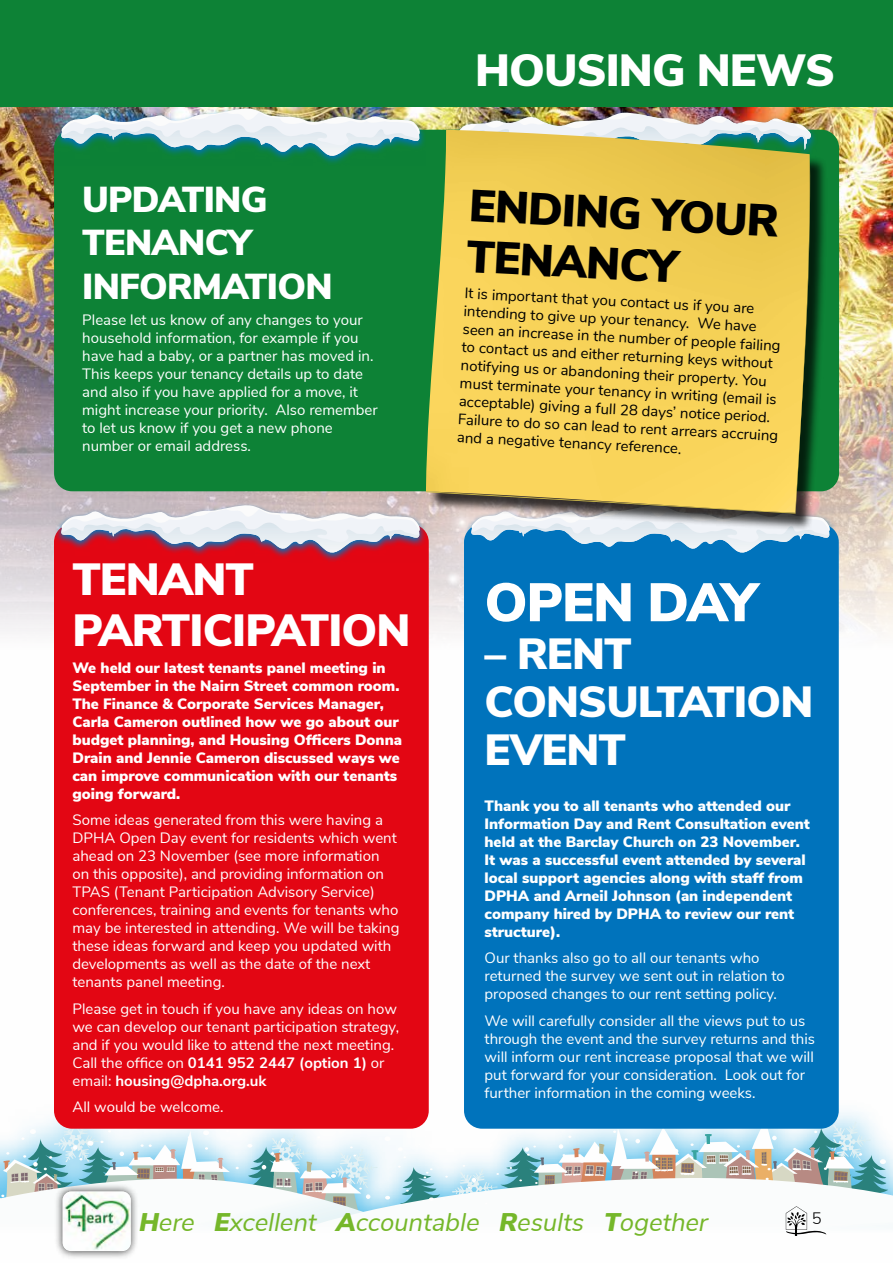
<style>
.page{position:relative;width:893px;height:1263px;background:#fff}
.page>*{position:absolute;margin:0;border:0;box-sizing:border-box;transform-origin:0 0}
.t1{font:900 54px "Nunito Sans";letter-spacing:-.02em;color:#fff}
.t2{font:900 45px/51px "Nunito Sans";letter-spacing:-.02em;color:#fff}
.t3{font:900 45px/51px "Nunito Sans";color:#000}
.t4{font:900 43.5px/48px "Nunito Sans";letter-spacing:-.02em;color:#fff}
.t5{font:900 36px/43.2px "Nunito Sans";letter-spacing:-.02em;color:#fff}
.t6{font:italic 25.5px "Nunito Sans";color:#76b82a}
.t7{font:300 16.5px "Nunito Sans";color:#000}
.t8{font:15px/18px "Nunito Sans";color:#fff}
.t9{font:900 15px/18px "Nunito Sans";color:#fff}
.t10{font:15px/18px "Nunito Sans";color:#000}
.s1{font-weight:700}
.s2{font-weight:900}
</style>
<div class="page">
<img style="left:0;top:107px;width:893px;height:1151px">
<div style="left:54px;top:130px;width:785px;height:361px;background:#0d8236;border-radius:18px"></div>
<div style="left:54px;top:524px;width:375px;height:605px;background:#e30613;border-radius:18px"></div>
<div style="left:464px;top:524px;width:375px;height:605px;background:#0073bc;border-radius:18px"></div>
<div style="left:0;top:0;width:893px;height:107px;background:#0d8236"></div>
<svg style="left:55px;top:503px;width:371px;height:39px"></svg>
<svg style="left:61px;top:504px;width:368px;height:58px"></svg>
<svg style="left:55px;top:107px;width:6px;height:37px"></svg>
<img style="left:61px;top:107px;width:368px;height:56px">
<img style="left:443px;top:107px;width:380px;height:26px">
<div style="left:465px;top:503px;width:371px;height:60px;background:#0073bc"></div>
<svg style="left:471px;top:504px;width:368px;height:58px"></svg>
<div style="left:429px;top:133px;width:398px;height:398px;background:#000;opacity:.75"></div>
<img style="left:426px;top:130px;width:384px;height:383px">
<h3 class="t5" style="left:82px;top:177px;width:252px">UPDATING<br>TENANCY<br>INFORMATION</h3>
<p class="t8" style="left:82px;top:310px;width:297px">Please let us know of any changes to your household information, for example if you have had a baby, or a partner has moved in.<br>This keeps your tenancy details up to date and also if you have applied for a move, it might increase your priority. Also remember to let us know if you get a new phone number or email address.</p>
<h2 class="t2" style="left:72px;top:552px;width:340px">TENANT<br>PARTICIPATION</h2>
<p class="t9" style="left:72px;top:658px;width:331px">We held our latest tenants panel meeting in September in the Nairn Street common room.<br>The Finance &amp; Corporate Services Manager, Carla Cameron outlined how we go about our budget planning, and Housing Officers Donna Drain and Jennie Cameron discussed ways we can improve communication with our tenants going forward.</p>
<p class="t8" style="left:72px;top:810px;width:329px">Some ideas generated from this were having a DPHA Open Day event for residents which went ahead on 23 November (see more information on this opposite), and providing information on TPAS (Tenant Participation Advisory Service) conferences, training and events for tenants who may be interested in attending. We will be taking these ideas forward and keep you updated with developments as well as the date of the next tenants panel meeting.</p>
<p class="t8" style="left:72px;top:998px;width:328px">Please get in touch if you have any ideas on how we can develop our tenant participation strategy, and if you would like to attend the next meeting.<br>Call the office on <span class="s1">0141 952 2447 (option 1)</span> or email: <span class="s1">housing@dpha.org.uk</span></p>
<p class="t8" style="left:72px;top:1097px;width:153px">All would be welcome.</p>
<h2 class="t2" style="left:475px;top:43px;width:361px">HOUSING NEWS</h2>
<h2 class="t3" style="left:471px;top:178px;width:311px;rotate:3deg">ENDING YOUR<br>TENANCY</h2>
<p class="t10" style="left:465px;top:283px;width:322px;rotate:3deg">It is important that you contact us if you are intending to give up your tenancy. We have seen an increase in the number of people failing to contact us and either returning keys without notifying us or abandoning their property. You must terminate your tenancy in writing (email is acceptable) giving a full 28 days’ notice period.<br>Failure to do so can lead to rent arrears accruing and a negative tenancy reference.</p>
<h1 class="t1" style="left:485px;top:563px;width:274px">OPEN DAY</h1>
<h3 class="t4" style="left:485px;top:628px;width:330px">– RENT<br>CONSULTATION<br>EVENT</h3>
<p class="t9" style="left:485px;top:796px;width:327px">Thank you to all tenants who attended our Information Day and Rent Consultation event held at the Barclay Church on 23 November.<br>It was a successful event attended by several local support agencies along with staff from DPHA and Arneil Johnson (an independent company hired by DPHA to review our rent structure).</p>
<p class="t8" style="left:485px;top:948px;width:302px">Our thanks also go to all our tenants who returned the survey we sent out in relation to proposed changes to our rent setting policy.</p>
<p class="t8" style="left:485px;top:1011px;width:332px">We will carefully consider all the views put to us through the event and the survey returns and this will inform our rent increase proposal that we will put forward for your consideration. Look out for further information in the coming weeks.</p>
<h3 class="t6" style="left:138px;top:1203px;width:576px"><span class="s2">H</span>ere <span class="s2">E</span>xcellent <span class="s2">A</span>ccountable <span class="s2">R</span>esults <span class="s2">T</span>ogether</h3>
<p class="t7" style="left:812px;top:1206px;width:11px">5</p>
</div>
